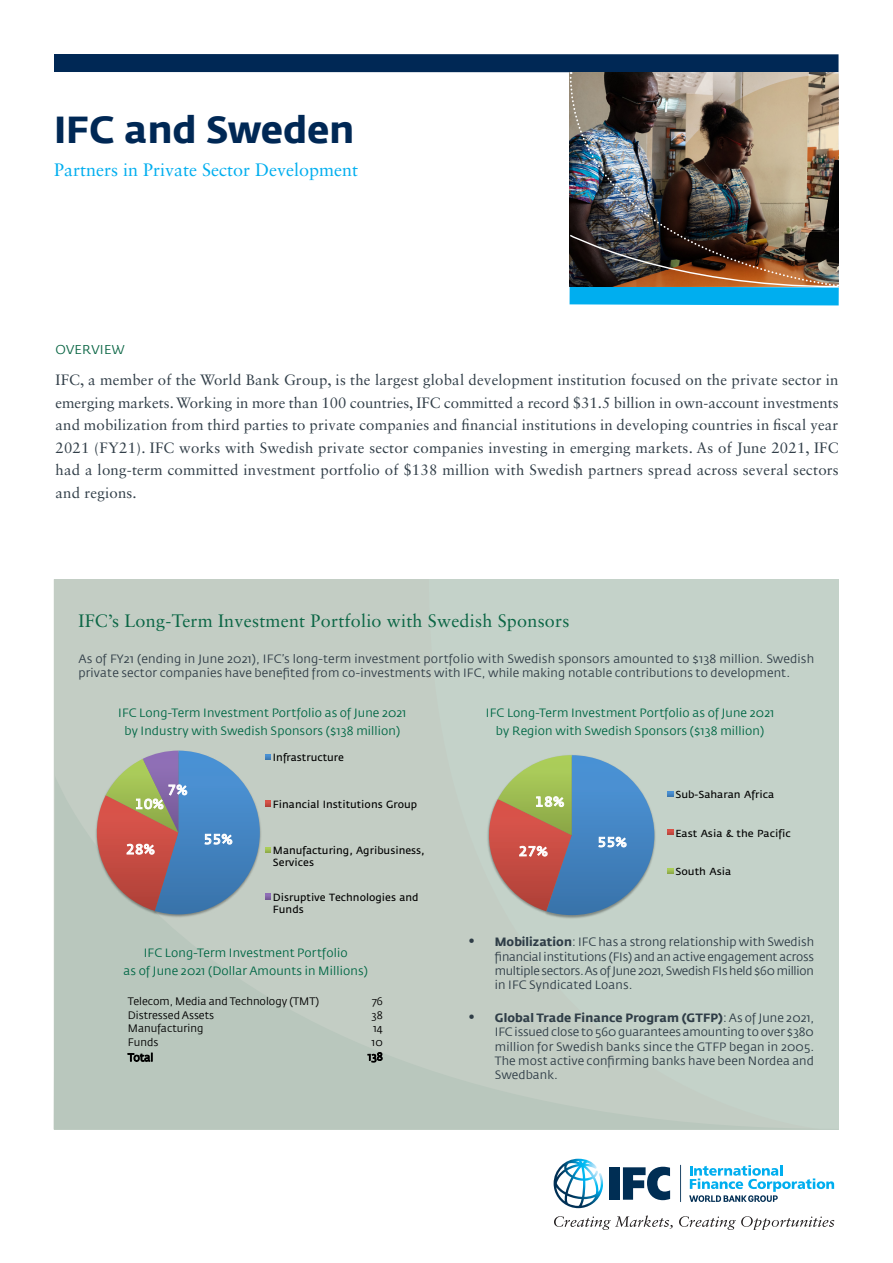
<style>
.page{position:relative;width:893px;height:1263px;background:#fff}
.page>*{position:absolute;margin:0;border:0;box-sizing:border-box;transform-origin:0 0}
.t1{font:700 37.5px "Fedra Sans Std";color:#002855}
.Body_Subheads{font:18px "Sabon LT Std";letter-spacing:.015em;color:#0b6645}
.Subheader{font:18px "Sabon LT Std";color:#00aeef}
.Body{font:15px/22.5px "Sabon LT Std";letter-spacing:.015em;color:#313e48;text-align:justify}
.t2{font:13.8px "Fedra Sans Normal TF";color:#fff}
.t3{font:13.5px "Fedra Sans Normal TF";color:#fff}
.Body_Subheads-2{font:12.75px "Fedra Sans Std";letter-spacing:.02em;color:#0b6645}
.t4{font:12px/14.4px "Fedra Sans Std";letter-spacing:.01em;color:#2f3d47;text-align:justify}
.Body-2{font:12px "Fedra Sans Std";letter-spacing:.01em;color:#006745}
.Body-3{font:12px/14.4px "Fedra Sans Std";letter-spacing:.01em;color:#313e48}
.t5{font:10.8px/14px "Fedra Sans Std";color:#000;text-align:center}
.t6{font:10.35px/12px "Fedra Sans Normal TF";color:#000}
.t7{font:10.05px "Fedra Sans Normal TF";color:#000}
.s1{font-weight:700;font-size:15px}
.s2{font-weight:700}
</style>
<div class="page">
<div style="left:54px;top:54px;width:784px;height:18px;background:#002855"></div>
<div style="left:609px;top:1167px;width:10px;height:33px;background:#002e54"></div>
<svg style="left:554px;top:1159px;width:49px;height:49px"></svg>
<svg style="left:623px;top:1167px;width:47px;height:33px"></svg>
<hr style="left:680px;top:1165px;width:1px;height:37px;background:#002e54">
<svg style="left:689px;top:1165px;width:145px;height:37px"></svg>
<svg style="left:554px;top:1215px;width:280px;height:15px"></svg>
<img style="left:551px;top:72px;width:288px;height:234px">
<div style="left:54px;top:579px;width:767px;height:197px;background:#c4d2c9"></div>
<svg style="left:54px;top:776px;width:784px;height:353px;background:#c0ccc3"></svg>
<img style="left:150px;top:748px;width:114px;height:173px">
<img style="left:138px;top:748px;width:44px;height:3px">
<svg style="left:87px;top:751px;width:184px;height:163px;background:#8e92a1"></svg>
<img style="left:542px;top:753px;width:117px;height:168px">
<img style="left:493px;top:753px;width:83px;height:2px">
<svg style="left:479px;top:755px;width:175px;height:160px;background:#8d959b"></svg>
<svg style="left:668px;top:791px;width:5px;height:5px"></svg>
<svg style="left:668px;top:830px;width:5px;height:5px"></svg>
<svg style="left:668px;top:868px;width:5px;height:5px"></svg>
<svg style="left:128px;top:1053px;width:24px;height:8px"></svg>
<svg style="left:368px;top:1052px;width:14px;height:10px"></svg>
<p class="t1" style="left:54px;top:106px;width:302px">IFC and Sweden</p>
<p class="Subheader" style="left:54px;top:159px;width:306px">Partners in Private Sector Development</p>
<p class="Body_Subheads-2" style="left:56px;top:341px;width:71px">OVERVIEW</p>
<p class="Body" style="left:55px;top:368px;width:785px">IFC, a member of the World Bank Group, is the largest global development institution focused on the private sector in emerging markets. Working in more than 100 countries, IFC committed a record $31.5 billion in own-account investments and mobilization from third parties to private companies and financial institutions in developing countries in fiscal year 2021 (FY21). IFC works with Swedish private sector companies investing in emerging markets. As of June 2021, IFC had a long-term committed investment portfolio of $138 million with Swedish partners spread across several sectors and regions.</p>
<p class="Body_Subheads" style="left:78px;top:610px;width:493px">IFC’s Long-Term Investment Portfolio with Swedish Sponsors</p>
<p class="Body-3" style="left:78px;top:652px;width:737px">As of FY21 (ending in June 2021), IFC’s long-term investment portfolio with Swedish sponsors amounted to $138 million. Swedish private sector companies have benefited from co-investments with IFC, while making notable contributions to development.</p>
<p class="Body-2" style="left:118px;top:705px;width:290px">IFC Long-Term Investment Portfolio as of June 2021</p>
<p class="Body-2" style="left:124px;top:723px;width:277px">by Industry with Swedish Sponsors ($138 million)</p>
<p class="Body-2" style="left:486px;top:705px;width:290px">IFC Long-Term Investment Portfolio as of June 2021</p>
<p class="Body-2" style="left:496px;top:723px;width:270px">by Region with Swedish Sponsors ($138 million)</p>
<p class="t2" style="left:167px;top:782px;width:22px">7%</p>
<p class="t2" style="left:135px;top:796px;width:31px">10%</p>
<p class="t2" style="left:126px;top:842px;width:31px">28%</p>
<p class="t2" style="left:204px;top:832px;width:31px">55%</p>
<p class="t6" style="left:273px;top:752px;width:72px">Infrastructure</p>
<p class="t6" style="left:273px;top:798px;width:146px">Financial Institutions Group</p>
<p class="t6" style="left:273px;top:845px;width:153px">Manufacturing, Agribusiness,<br>Services</p>
<p class="t6" style="left:273px;top:891px;width:147px">Disruptive Technologies and<br>Funds</p>
<p class="Body-2" style="left:144px;top:945px;width:205px">IFC Long-Term Investment Portfolio</p>
<p class="Body-2" style="left:124px;top:963px;width:246px">as of June 2021 (Dollar Amounts in Millions)</p>
<p class="t5" style="left:128px;top:994px;width:193px">Telecom, Media and Technology (TMT)</p>
<p class="t5" style="left:372px;top:994px;width:12px">76</p>
<p class="t5" style="left:128px;top:1008px;width:88px">Distressed Assets</p>
<p class="t5" style="left:371px;top:1008px;width:13px">38</p>
<p class="t5" style="left:128px;top:1022px;width:77px">Manufacturing</p>
<p class="t5" style="left:373px;top:1022px;width:11px">14</p>
<p class="t5" style="left:128px;top:1036px;width:32px">Funds</p>
<p class="t5" style="left:368px;top:1036px;width:17px">10<br>138</p>
<p class="t3" style="left:535px;top:794px;width:31px">18%</p>
<p class="t3" style="left:518px;top:844px;width:31px">27%</p>
<p class="t3" style="left:597px;top:835px;width:31px">55%</p>
<p class="t7" style="left:675px;top:789px;width:100px">Sub-Saharan Africa</p>
<p class="t7" style="left:675px;top:827px;width:117px">East Asia &amp; the Pacific</p>
<p class="t7" style="left:675px;top:866px;width:57px">South Asia</p>
<p class="t4" style="left:495px;top:935px;width:321px;text-indent:-27px"><span class="s1">•</span> <span class="s2">Mobilization</span>: IFC has a strong relationship with Swedish financial institutions (FIs) and an active engagement across multiple sectors. As of June 2021, Swedish FIs held $60 million in IFC Syndicated Loans.</p>
<p class="t4" style="left:495px;top:1010px;width:321px;text-indent:-27px"><span class="s1">•</span> <span class="s2">Global Trade Finance Program (GTFP)</span>: As of June 2021, IFC issued close to 560 guarantees amounting to over $380 million for Swedish banks since the GTFP began in 2005.<br>The most active confirming banks have been Nordea and Swedbank.</p>
</div>
